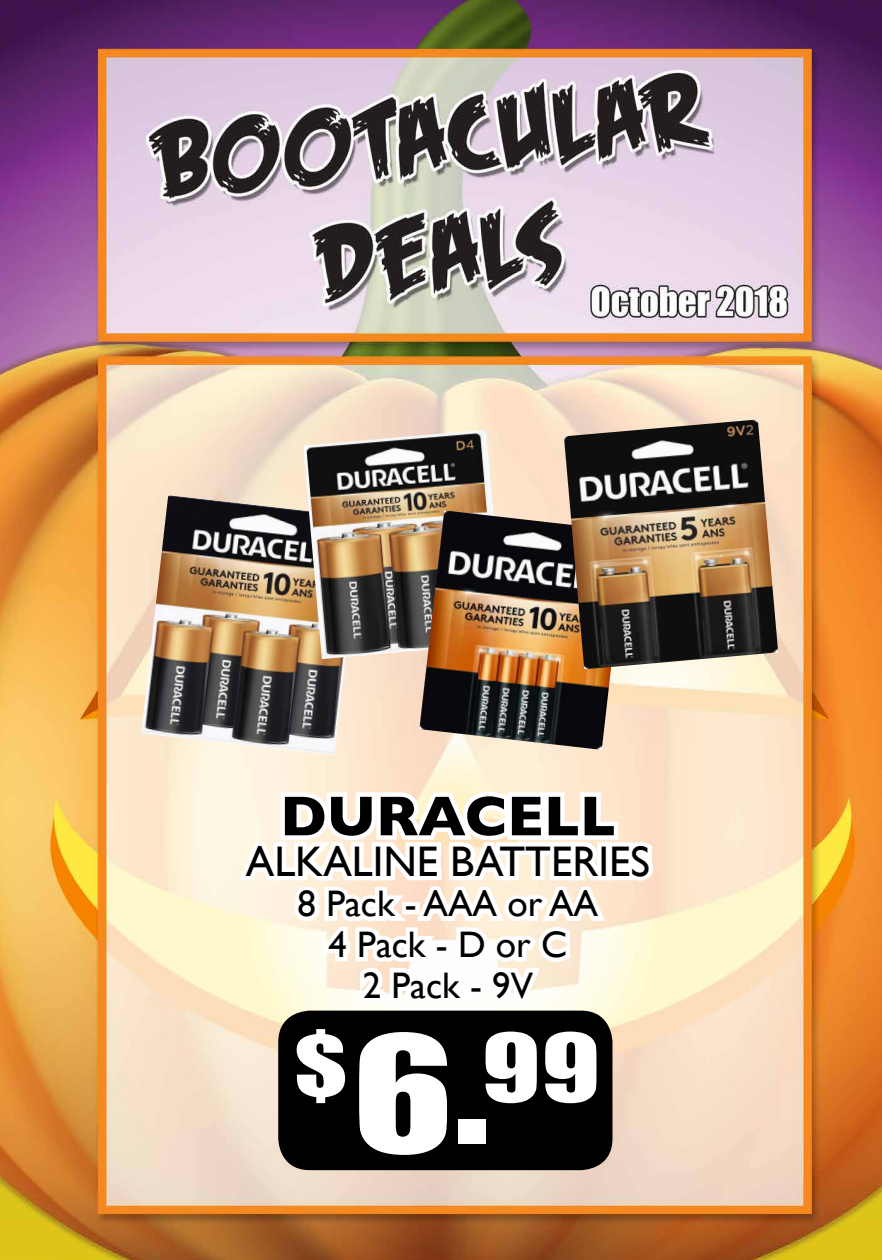
<style>
.page{position:relative;width:882px;height:1260px;background:#fff}
.page>*{position:absolute;margin:0;border:0;box-sizing:border-box;transform-origin:0 0}
.t1{font:149.62px "Impact";color:#fff;scale:1.24 1}
.t2{font:700 56.79px "Gill Sans";color:#000}
.t3{font:42.79px "Gill Sans";color:#000}
.t4{font:36.84px/40.6px "Gill Sans";color:#000;text-align:center}
</style>
<div class="page">
<img style="left:0;top:0;width:882px;height:1260px">
<svg style="left:234px;top:783px;width:426px;height:227px"></svg>
<div style="left:278px;top:1011px;width:334px;height:159px;background:#000;border-radius:32px"></div>
<img style="left:141px;top:495px;width:221px;height:260px">
<img style="left:303px;top:430px;width:202px;height:229px">
<img style="left:419px;top:510px;width:208px;height:240px">
<img style="left:564px;top:419px;width:214px;height:250px">
<h2 class="t2" style="left:280px;top:771px;width:337px">DURACELL</h2>
<p class="t3" style="left:246px;top:836px;width:406px">ALKALINE BATTERIES</p>
<p class="t4" style="left:298px;top:883px;width:302px">8 Pack - AAA or AA<br>4 Pack - D or C<br>2 Pack - 9V</p>
<h1 class="t1" style="left:294px;top:973px;width:248px"><sup>$</sup>6.<sup>99</sup></h1>
</div>
